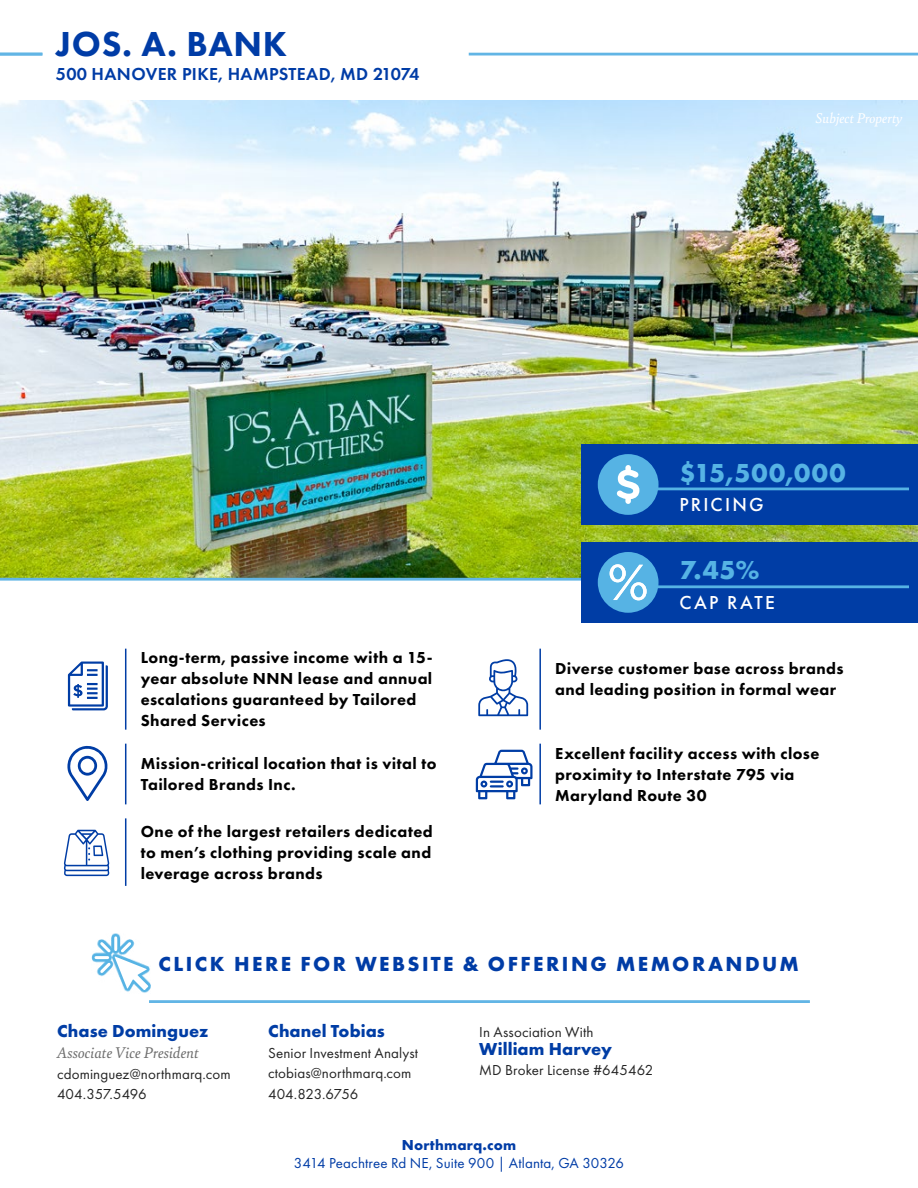
<style>
.page{position:relative;width:918px;height:1188px;background:#fff}
.page>*{position:absolute;margin:0;border:0;box-sizing:border-box;transform-origin:0 0}
.t1{font:800 36px "Futura PT";letter-spacing:.02em;color:#003ca6}
.t2{font:700 27px "Futura PT";letter-spacing:.04em;color:#56b3e4}
.t3{font:700 21.15px "Futura PT";letter-spacing:.115em;color:#003ca6}
.t4{font:500 19.5px "Futura PT";letter-spacing:.115em;color:#fff}
.t5{font:700 18px "Futura PT";letter-spacing:.005em;color:#003da5}
.t6{font:600 18px "Futura PT";letter-spacing:.02em;color:#003ca6}
.t7{font:800 16.5px/21px "Futura PT";letter-spacing:.025em;color:#000}
.t8{font:italic 16.5px "Bely";letter-spacing:.005em;color:#6e6e6e}
.t9{font:15px/20.4px "Futura PT";letter-spacing:.005em;color:#242424}
.t10{font:15px "Futura PT";letter-spacing:.005em;color:#003ca6}
.t11{font:italic 15px "Bely";color:#fff}
.t12{font:700 15px "Futura PT";letter-spacing:.015em;color:#003ca6}
</style>
<div class="page">
<img style="left:0;top:100px;width:918px;height:478px">
<hr style="left:469px;top:53px;width:449px;height:2px;background:#62b5e5">
<hr style="left:0;top:578px;width:918px;height:3px;background:#62b5e5">
<hr style="left:0;top:53px;width:42px;height:2px;background:#62b5e5">
<hr style="left:125px;top:649px;width:1px;height:81px;background:#003da5">
<hr style="left:539px;top:649px;width:2px;height:81px;background:#003da5">
<hr style="left:125px;top:818px;width:1px;height:68px;background:#003da5">
<hr style="left:539px;top:744px;width:2px;height:60px;background:#003da5">
<hr style="left:125px;top:744px;width:1px;height:60px;background:#003da5">
<div style="left:581px;top:444px;width:337px;height:81px;background:#003da5"></div>
<hr style="left:641px;top:488px;width:268px;height:2px;background:#56b3e4">
<div style="left:598px;top:454px;width:61px;height:61px;background:#56b3e4;border-radius:50%"></div>
<svg style="left:617px;top:465px;width:22px;height:39px"></svg>
<svg style="left:91px;top:933px;width:60px;height:60px"></svg>
<svg style="left:94px;top:936px;width:54px;height:54px"></svg>
<hr style="left:149px;top:1000px;width:661px;height:3px;background:#62b5e5">
<div style="left:581px;top:542px;width:337px;height:81px;background:#003da5"></div>
<hr style="left:641px;top:585px;width:268px;height:3px;background:#56b3e4">
<div style="left:598px;top:552px;width:61px;height:61px;background:#56b3e4;border-radius:50%"></div>
<svg style="left:610px;top:564px;width:37px;height:36px"></svg>
<svg style="left:67px;top:745px;width:41px;height:56px"></svg>
<svg style="left:68px;top:662px;width:40px;height:48px"></svg>
<svg style="left:64px;top:830px;width:46px;height:46px"></svg>
<svg style="left:478px;top:659px;width:50px;height:57px"></svg>
<svg style="left:476px;top:750px;width:57px;height:49px"></svg>
<h1 class="t1" style="left:56px;top:21px;width:232px">JOS. A. BANK</h1>
<p class="t6" style="left:56px;top:63px;width:365px">500 HANOVER PIKE, HAMPSTEAD, MD 21074</p>
<p class="t11" style="left:815px;top:108px;width:89px">Subject Property</p>
<h2 class="t2" style="left:679px;top:455px;width:168px">$15,500,000</h2>
<p class="t4" style="left:679px;top:492px;width:86px">PRICING</p>
<h2 class="t2" style="left:679px;top:553px;width:82px">7.45%</h2>
<p class="t4" style="left:679px;top:591px;width:97px">CAP RATE</p>
<p class="t7" style="left:141px;top:647px;width:293px">Long-term, passive income with a 15- year absolute NNN lease and annual escalations guaranteed by Tailored<br>Shared Services</p>
<p class="t7" style="left:555px;top:657px;width:290px">Diverse customer base across brands and leading position in formal wear</p>
<p class="t7" style="left:141px;top:753px;width:297px">Mission-critical location that is vital to<br>Tailored Brands Inc.</p>
<p class="t7" style="left:555px;top:742px;width:266px">Excellent facility access with close proximity to Interstate 795 via<br>Maryland Route 30</p>
<p class="t7" style="left:141px;top:820px;width:294px;text-align:justify">One of the largest retailers dedicated to men’s clothing providing scale and leverage across brands</p>
<p class="t3" style="left:158px;top:950px;width:642px">CLICK HERE FOR WEBSITE &amp; OFFERING MEMORANDUM</p>
<p class="t5" style="left:57px;top:1020px;width:153px">Chase Dominguez</p>
<p class="t8" style="left:57px;top:1041px;width:143px">Associate Vice President</p>
<p class="t9" style="left:57px;top:1063px;width:175px">cdominguez@northmarq.com<br>404.357.5496</p>
<p class="t5" style="left:268px;top:1020px;width:118px">Chanel Tobias</p>
<p class="t9" style="left:268px;top:1042px;width:152px">Senior Investment Analyst ctobias@northmarq.com<br>404.823.6756</p>
<p class="t9" style="left:479px;top:1022px;width:116px">In Association With</p>
<p class="t5" style="left:479px;top:1037px;width:134px">William Harvey</p>
<p class="t9" style="left:479px;top:1060px;width:176px">MD Broker License #645462</p>
<p class="t12" style="left:402px;top:1135px;width:116px">Northmarq.com</p>
<p class="t10" style="left:294px;top:1154px;width:332px">3414 Peachtree Rd NE, Suite 900 | Atlanta, GA 30326</p>
</div>
